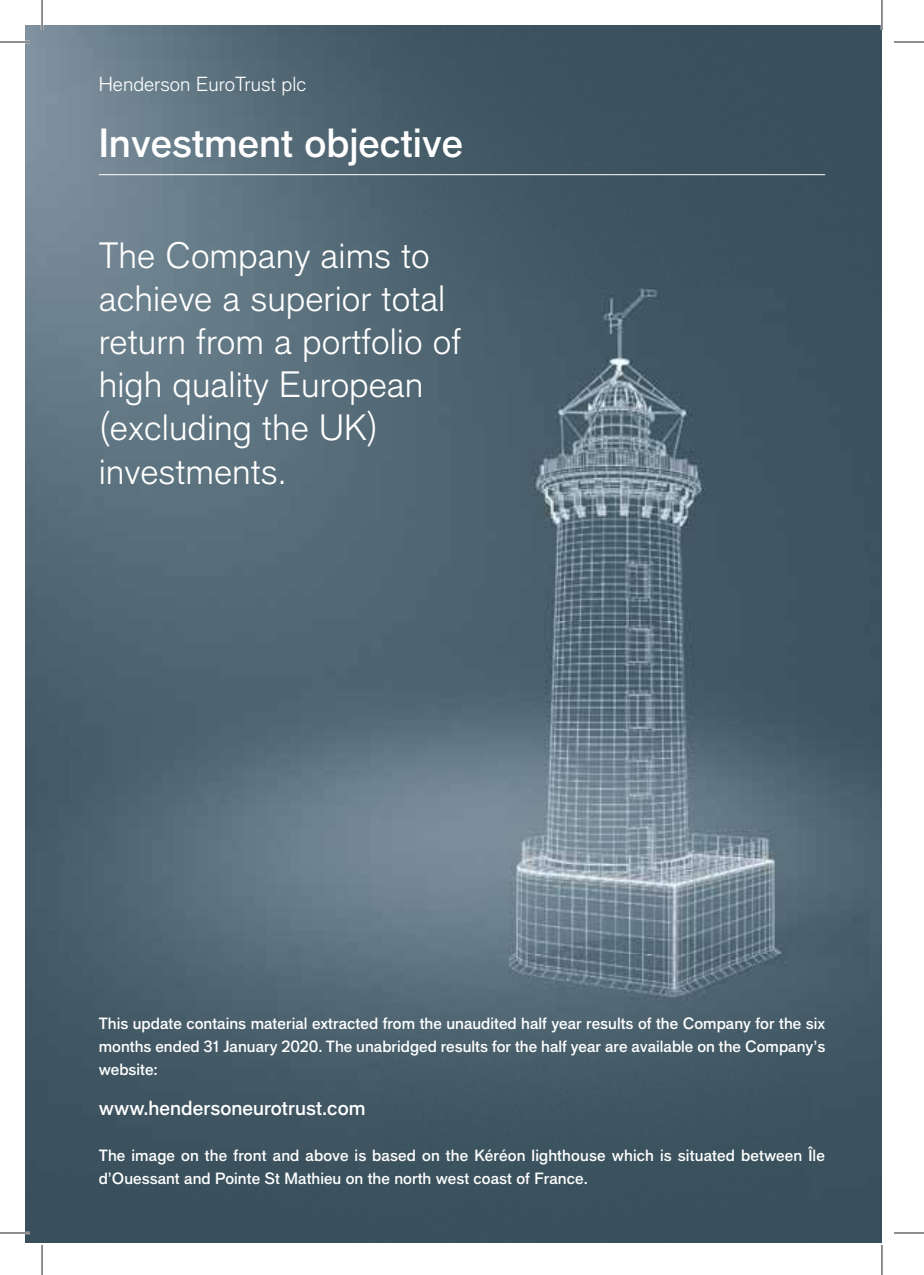
<style>
.page{position:relative;width:924px;height:1275px;background:#fff}
.page>*{position:absolute;margin:0;border:0;box-sizing:border-box;transform-origin:0 0}
.t1{font:500 40px "Applied Sans Pro";color:#fff}
.t2{font:300 36px/43.2px "Applied Sans Pro";color:#fff}
.t3{font:500 20px "Applied Sans Pro";color:#fff}
.t4{font:300 20px "Applied Sans Pro";color:#fff}
.t5{font:500 16px/23px "Applied Sans Pro";color:#fff;text-align:justify}
</style>
<div class="page">
<img style="left:25px;top:25px;width:856px;height:286px">
<img style="left:25px;top:311px;width:499px;height:931px">
<img style="left:810px;top:311px;width:71px;height:931px">
<img style="left:524px;top:1021px;width:286px;height:221px">
<img style="left:487px;top:289px;width:382px;height:732px">
<hr style="left:99px;top:174px;width:725px;height:1px;background:#fff">
<hr style="left:0;top:41px;width:30px;height:2px;background:#fff">
<hr style="left:0;top:1231px;width:30px;height:3px;background:#fff">
<hr style="left:41px;top:0;width:2px;height:30px;background:#fff">
<hr style="left:880px;top:0;width:2px;height:30px;background:#fff">
<hr style="left:0;top:42px;width:30px;height:1px;background:#231f20">
<hr style="left:893px;top:42px;width:30px;height:1px;background:#231f20">
<hr style="left:0;top:1232px;width:30px;height:1px;background:#231f20">
<hr style="left:893px;top:1232px;width:30px;height:1px;background:#231f20">
<hr style="left:42px;top:0;width:1px;height:30px;background:#231f20">
<hr style="left:42px;top:1245px;width:1px;height:30px;background:#231f20">
<hr style="left:881px;top:0;width:1px;height:30px;background:#231f20">
<hr style="left:881px;top:1245px;width:1px;height:30px;background:#231f20">
<p class="t4" style="left:99px;top:77px;width:209px">Henderson EuroTrust plc</p>
<h1 class="t1" style="left:99px;top:129px;width:366px">Investment objective</h1>
<h2 class="t2" style="left:99px;top:237px;width:363px">The Company aims to achieve a superior total return from a portfolio of high quality European (excluding the UK) investments.</h2>
<p class="t5" style="left:99px;top:1013px;width:727px">This update contains material extracted from the unaudited half year results of the Company for the six months ended 31 January 2020. The unabridged results for the half year are available on the Company’s website:</p>
<p class="t3" style="left:99px;top:1100px;width:268px">www.hendersoneurotrust.com</p>
<p class="t5" style="left:99px;top:1145px;width:727px">The image on the front and above is based on the Kéréon lighthouse which is situated between Île d’Ouessant and Pointe St Mathieu on the north west coast of France.</p>
</div>
